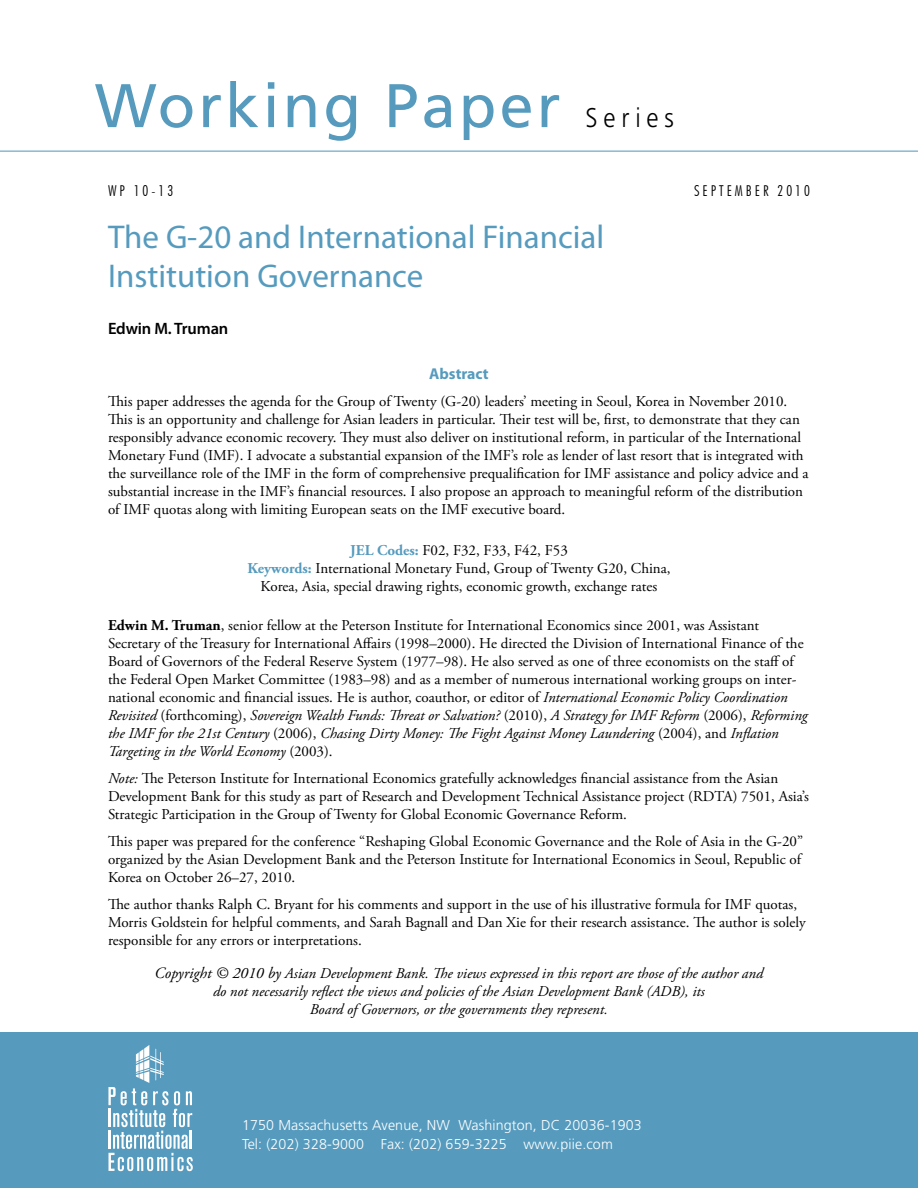
<style>
.page{position:relative;width:918px;height:1188px;background:#fff}
.page>*{position:absolute;margin:0;border:0;box-sizing:border-box;transform-origin:0 0}
.t1{font:61.5px "Frutiger";letter-spacing:.05em;color:#569bbe}
.t2{font:33px/39px "Myriad Pro";color:#569bbe}
.t3{font:300 27px "Frutiger";letter-spacing:.24em;color:#000;scale:.9 1}
.t4{font:600 16.5px "Myriad Pro";letter-spacing:-.01em;color:#000}
.t5{font:700 15.75px "Myriad Pro";color:#569bbe}
.t6{font:15px/18px "Adobe Garamond Pro";color:#000}
.t7{font:italic 15px/18px "Adobe Garamond Pro";color:#000;text-align:center}
.t8{font:300 condensed 15px "Futura BT";letter-spacing:.2em;color:#000}
.t9{font:300 14.25px/19.5px "Frutiger";letter-spacing:.01em;color:#fff}
.s1{font-weight:700;color:#569bbe}
.s2{font-weight:700}
.s3{font-style:italic}
.s4{font-size:15.75px}
</style>
<div class="page">
<hr style="left:0;top:150px;width:918px;height:2px;background:#89b9d1">
<div style="left:0;top:1032px;width:918px;height:156px;background:#569bbe"></div>
<svg style="left:108px;top:1045px;width:85px;height:126px"></svg>
<h1 class="t1" style="left:95px;top:70px;width:467px">Working Paper</h1>
<h3 class="t3" style="left:585px;top:103px;width:100px">Series</h3>
<p class="t8" style="left:108px;top:181px;width:67px">WP 10-13</p>
<p class="t8" style="left:694px;top:181px;width:117px">SEPTEMBER 2010</p>
<h2 class="t2" style="left:108px;top:217px;width:498px">The G-20 and International Financial<br>Institution Governance</h2>
<p class="t4" style="left:108px;top:318px;width:122px">Edwin M. Truman</p>
<p class="t5" style="left:429px;top:363px;width:61px">Abstract</p>
<p class="t6" style="left:108px;top:393px;width:702px">This paper addresses the agenda for the Group of Twenty (G-20) leaders’ meeting in Seoul, Korea in November 2010.<br>This is an opportunity and challenge for Asian leaders in particular. Their test will be, first, to demonstrate that they can responsibly advance economic recovery. They must also deliver on institutional reform, in particular of the International Monetary Fund (IMF). I advocate a substantial expansion of the IMF’s role as lender of last resort that is integrated with the surveillance role of the IMF in the form of comprehensive prequalification for IMF assistance and policy advice and a substantial increase in the IMF’s financial resources. I also propose an approach to meaningful reform of the distribution of IMF quotas along with limiting European seats on the IMF executive board.</p>
<p class="t6" style="left:247px;top:541px;width:425px;text-align:center"><span class="s1">JEL Codes:</span> F02, F32, F33, F42, F53<br><span class="s1">Keywords:</span> International Monetary Fund, Group of Twenty G20, China,<br>Korea, Asia, special drawing rights, economic growth, exchange rates</p>
<p class="t6" style="left:108px;top:616px;width:701px"><span class="s2">Edwin M. Truman</span>, senior fellow at the Peterson Institute for International Economics since 2001, was Assistant Secretary of the Treasury for International Affairs (1998–2000). He directed the Division of International Finance of the Board of Governors of the Federal Reserve System (1977–98). He also served as one of three economists on the staff of the Federal Open Market Committee (1983–98) and as a member of numerous international working groups on inter&shy;national economic and financial issues. He is author, coauthor, or editor of <span class="s3">International Economic Policy Coordination Revisited</span> (forthcoming), <span class="s3">Sovereign Wealth Funds: Threat or Salvation?</span> (2010), <span class="s3">A Strategy for IMF Reform</span> (2006), <span class="s3">Reforming the IMF for the 21st Century</span> (2006), <span class="s3">Chasing Dirty Money: The Fight Against Money Laundering</span> (2004), and <span class="s3">Inflation Targeting in the World Economy</span> (2003).</p>
<p class="t6" style="left:108px;top:769px;width:702px"><span class="s3">Note:</span> The Peterson Institute for International Economics gratefully acknowledges financial assistance from the Asian<br>Development Bank for this study as part of Research and Development Technical Assistance project (RDTA) 7501, Asia’s<br>Strategic Participation in the Group of Twenty for Global Economic Governance Reform.</p>
<p class="t6" style="left:108px;top:832px;width:697px">This paper was prepared for the conference “Reshaping Global Economic Governance and the Role of Asia in the G-20” organized by the Asian Development Bank and the Peterson Institute for International Economics in Seoul, Republic of<br>Korea on October 26–27, 2010.</p>
<p class="t6" style="left:108px;top:895px;width:699px">The author thanks Ralph C. Bryant for his comments and support in the use of his illustrative formula for IMF quotas,<br>Morris Goldstein for helpful comments, and Sarah Bagnall and Dan Xie for their research assistance. The author is solely responsible for any errors or interpretations.</p>
<p class="t7" style="left:155px;top:964px;width:610px"><span class="s4">Copyright © 2010 by</span> Asian Development Bank. The views expressed in this report are those of the author and do not necessarily reflect the views and policies of the Asian Development Bank (ADB), its<br>Board of Governors, or the governments they represent.</p>
<p class="t9" style="left:242px;top:1115px;width:401px">1750 Massachusetts Avenue, NW Washington, DC 20036-1903<br>Tel: (202) 328-9000 Fax: (202) 659-3225 www.piie.com</p>
</div>
